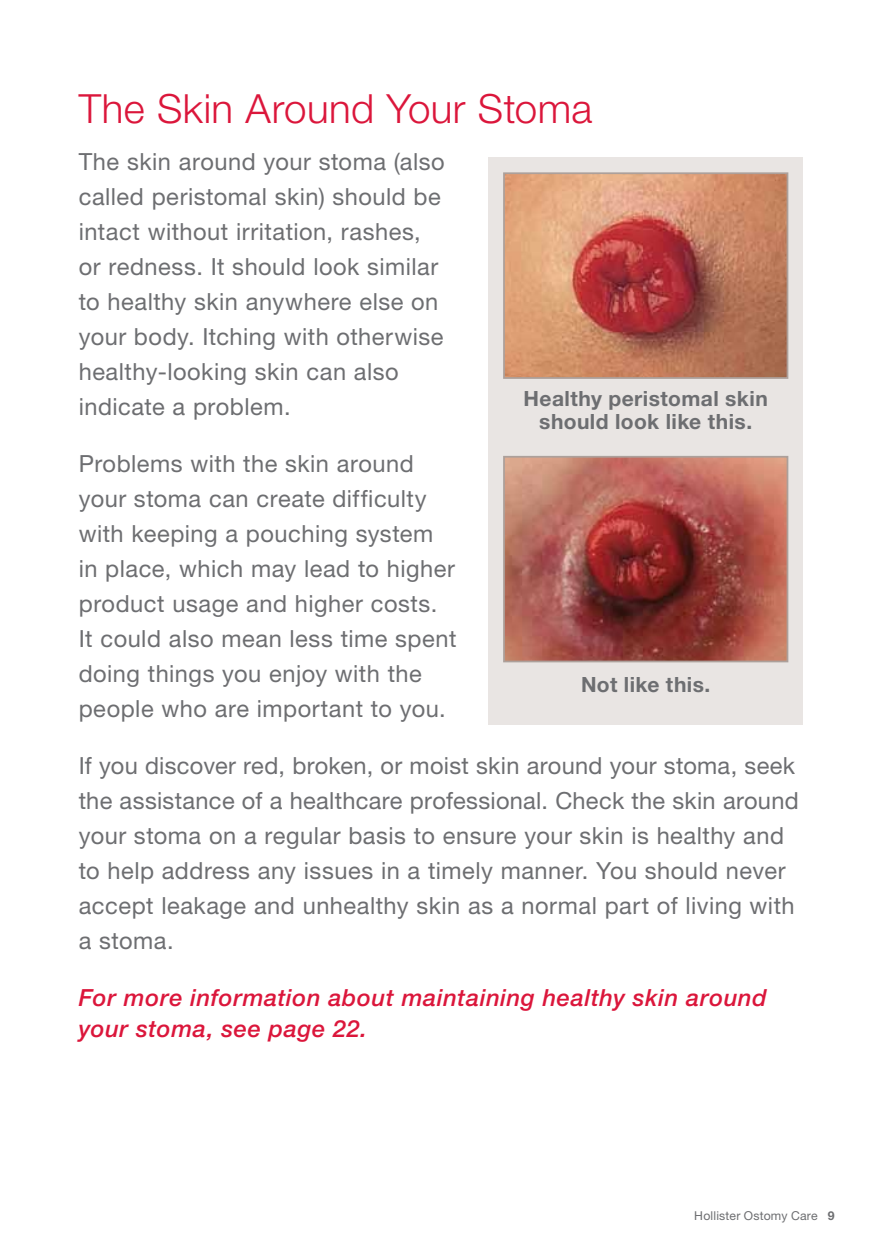
<style>
.page{position:relative;width:882px;height:1260px;background:#fff}
.page>*{position:absolute;margin:0;border:0;box-sizing:border-box;transform-origin:0 0}
.t1{font:300 40.25px "Helvetica Neue LT Pro";letter-spacing:.01em;color:#db163b}
.t2{font:23.62px/35px "Helvetica Neue LT Pro";letter-spacing:.02em;color:#6d6e71}
.t3{font:italic 500 23.62px/31.5px "Helvetica Neue LT Pro";letter-spacing:.025em;color:#db163b}
.t4{font:700 21px/22.8px "Helvetica Neue LT Pro";letter-spacing:.02em;color:#6d6e71;text-align:center}
.t5{font:12.25px "Helvetica Neue LT Pro";letter-spacing:.015em;color:#6d6e71}
.s1{font-weight:700}
</style>
<div class="page">
<div style="left:488px;top:157px;width:315px;height:567px;background:#e9e5e3"></div>
<img style="left:506px;top:175px;width:279px;height:201px">
<div style="left:503px;top:172px;width:285px;height:207px;border:2px solid #aca09b"></div>
<img style="left:506px;top:459px;width:279px;height:200px">
<div style="left:503px;top:456px;width:285px;height:206px;border:2px solid #aca09b"></div>
<h1 class="t1" style="left:79px;top:84px;width:515px">The Skin Around Your Stoma</h1>
<p class="t2" style="left:79px;top:144px;width:368px">The skin around your stoma (also called peristomal skin) should be intact without irritation, rashes, or redness. It should look similar to healthy skin anywhere else on your body. Itching with otherwise healthy-looking skin can also indicate a problem.</p>
<p class="t2" style="left:79px;top:446px;width:379px">Problems with the skin around your stoma can create difficulty with keeping a pouching system in place, which may lead to higher product usage and higher costs.<br>It could also mean less time spent doing things you enjoy with the people who are important to you.</p>
<p class="t2" style="left:79px;top:748px;width:722px">If you discover red, broken, or moist skin around your stoma, seek the assistance of a healthcare professional. Check the skin around your stoma on a regular basis to ensure your skin is healthy and to help address any issues in a timely manner. You should never accept leakage and unhealthy skin as a normal part of living with a stoma.</p>
<p class="t3" style="left:79px;top:981px;width:690px">For more information about maintaining healthy skin around your stoma, see page 22.</p>
<p class="t4" style="left:524px;top:387px;width:246px">Healthy peristomal skin should look like this.</p>
<p class="t4" style="left:581px;top:673px;width:131px">Not like this.</p>
<p class="t5" style="left:694px;top:1208px;width:142px">Hollister Ostomy Care <span class="s1">9</span></p>
</div>
